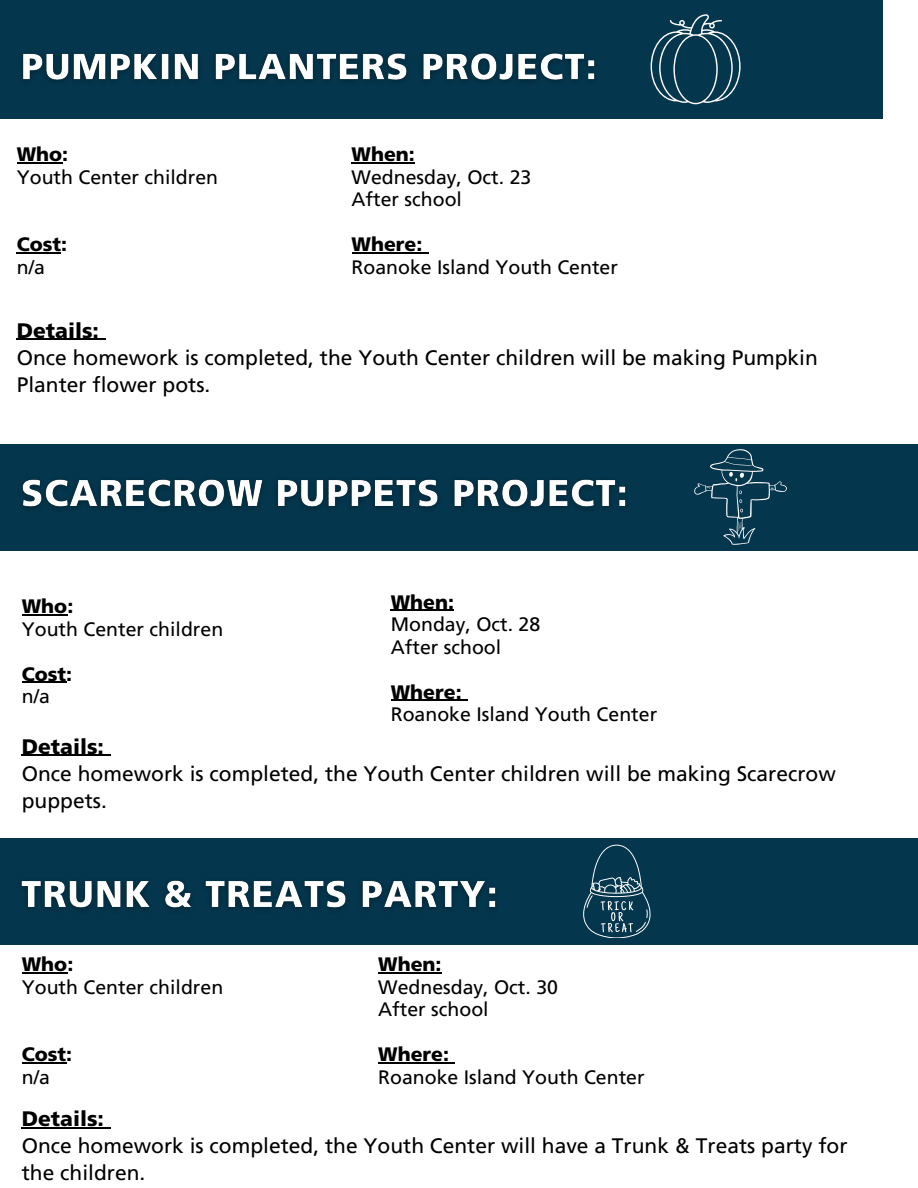
<style>
.page{position:relative;width:918px;height:1188px;background:#fff}
.page>*{position:absolute;margin:0;border:0;box-sizing:border-box;transform-origin:0 0}
.t1{font:21px/27px "Frutiger LT Std";color:#000}
.t2{font:900 21px "Frutiger LT Std";color:#000}
.t3{font:19.5px "Frutiger LT Std";color:#000}
.t4{font:900 19.5px "Frutiger LT Std";color:#000}
</style>
<div class="page">
<div style="left:0;top:0;width:883px;height:119px;background:#04364d"></div>
<div style="left:0;top:444px;width:918px;height:106px;background:#04364d"></div>
<svg style="left:694px;top:449px;width:92px;height:96px"></svg>
<svg style="left:651px;top:14px;width:90px;height:90px"></svg>
<hr style="left:17px;top:162px;width:45px;height:1px;background:#000">
<hr style="left:17px;top:252px;width:44px;height:1px;background:#000">
<hr style="left:17px;top:339px;width:82px;height:1px;background:#000">
<hr style="left:352px;top:162px;width:63px;height:1px;background:#000">
<hr style="left:352px;top:252px;width:71px;height:1px;background:#000">
<img style="left:22px;top:53px;width:573px;height:28px">
<img style="left:22px;top:479px;width:604px;height:29px">
<hr style="left:22px;top:614px;width:45px;height:1px;background:#000">
<hr style="left:22px;top:682px;width:44px;height:1px;background:#000">
<hr style="left:22px;top:755px;width:82px;height:1px;background:#000">
<hr style="left:391px;top:610px;width:63px;height:1px;background:#000">
<hr style="left:391px;top:700px;width:71px;height:1px;background:#000">
<div style="left:0;top:838px;width:918px;height:107px;background:#04364d"></div>
<img style="left:21px;top:880px;width:475px;height:29px">
<svg style="left:583px;top:845px;width:68px;height:93px"></svg>
<hr style="left:22px;top:972px;width:45px;height:1px;background:#000">
<hr style="left:22px;top:1062px;width:44px;height:1px;background:#000">
<hr style="left:378px;top:972px;width:64px;height:1px;background:#000">
<hr style="left:378px;top:1062px;width:71px;height:1px;background:#000">
<hr style="left:22px;top:1127px;width:82px;height:1px;background:#000">
<p class="t4" style="left:17px;top:146px;width:53px">Who:</p>
<p class="t3" style="left:17px;top:169px;width:203px">Youth Center children</p>
<p class="t4" style="left:17px;top:236px;width:52px">Cost:</p>
<p class="t3" style="left:17px;top:259px;width:30px">n/a</p>
<p class="t4" style="left:352px;top:146px;width:65px">When:</p>
<p class="t3" style="left:352px;top:169px;width:181px">Wednesday, Oct. 23</p>
<p class="t3" style="left:352px;top:191px;width:112px">After school</p>
<p class="t4" style="left:352px;top:236px;width:72px">Where:</p>
<p class="t3" style="left:352px;top:259px;width:268px">Roanoke Island Youth Center</p>
<p class="t2" style="left:17px;top:322px;width:84px">Details:</p>
<p class="t1" style="left:17px;top:346px;width:803px">Once homework is completed, the Youth Center children will be making Pumpkin<br>Planter flower pots.</p>
<p class="t4" style="left:391px;top:594px;width:65px">When:</p>
<p class="t3" style="left:391px;top:616px;width:151px">Monday, Oct. 28</p>
<p class="t3" style="left:391px;top:639px;width:112px">After school</p>
<p class="t4" style="left:391px;top:684px;width:72px">Where:</p>
<p class="t3" style="left:391px;top:706px;width:268px">Roanoke Island Youth Center</p>
<p class="t4" style="left:22px;top:598px;width:53px">Who:</p>
<p class="t3" style="left:22px;top:621px;width:203px">Youth Center children</p>
<p class="t4" style="left:22px;top:666px;width:52px">Cost:</p>
<p class="t3" style="left:22px;top:688px;width:30px">n/a</p>
<p class="t2" style="left:22px;top:738px;width:84px">Details:</p>
<p class="t1" style="left:22px;top:762px;width:816px">Once homework is completed, the Youth Center children will be making Scarecrow puppets.</p>
<p class="t4" style="left:22px;top:956px;width:53px">Who:</p>
<p class="t3" style="left:22px;top:979px;width:203px">Youth Center children</p>
<p class="t4" style="left:22px;top:1046px;width:52px">Cost:</p>
<p class="t3" style="left:22px;top:1069px;width:30px">n/a</p>
<p class="t4" style="left:378px;top:956px;width:65px">When:</p>
<p class="t3" style="left:378px;top:979px;width:181px">Wednesday, Oct. 30</p>
<p class="t3" style="left:378px;top:1001px;width:112px">After school</p>
<p class="t4" style="left:378px;top:1046px;width:72px">Where:</p>
<p class="t3" style="left:378px;top:1069px;width:268px">Roanoke Island Youth Center</p>
<p class="t2" style="left:22px;top:1110px;width:84px">Details:</p>
<p class="t1" style="left:22px;top:1134px;width:827px">Once homework is completed, the Youth Center will have a Trunk &amp; Treats party for the children.</p>
</div>
